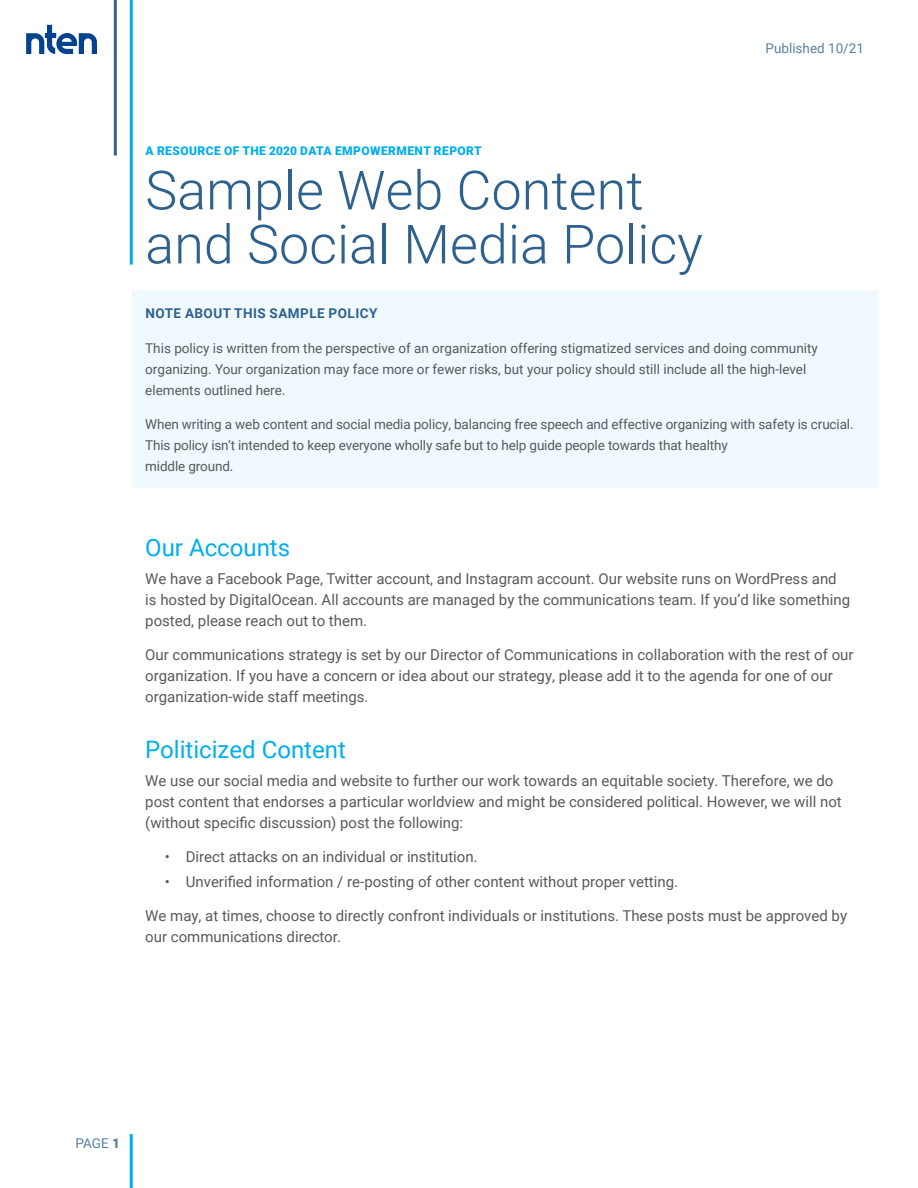
<style>
.page{position:relative;width:918px;height:1188px;background:#fff}
.page>*{position:absolute;margin:0;border:0;box-sizing:border-box;transform-origin:0 0}
.t1{font:300 54px "Roboto";color:#2f618e}
.t2{font:24px "Roboto";color:#00aeef}
.t3{font:15px/21px "Roboto";color:#58595b}
.t4{font:13.5px "Roboto";color:#58595b}
.t5{font:700 13.5px "Roboto";letter-spacing:.035em;color:#2f618e}
.t6{font:13.5px "Roboto";color:#5881a4}
.t7{font:900 12px "Roboto";letter-spacing:.035em;color:#00aeef}
.s1{font-weight:900}
</style>
<div class="page">
<hr style="left:130px;top:1134px;width:3px;height:54px;background:#00aeef">
<div style="left:132px;top:325px;width:746px;height:87px;background:#eff9fe"></div>
<div style="left:132px;top:402px;width:746px;height:86px;background:#eff9fe"></div>
<hr style="left:114px;top:0;width:3px;height:156px;background:#2f618e">
<hr style="left:130px;top:0;width:3px;height:265px;background:#00aeef">
<div style="left:132px;top:291px;width:746px;height:44px;background:#eff9fe"></div>
<svg style="left:26px;top:25px;width:71px;height:29px"></svg>
<p class="t6" style="left:766px;top:39px;width:100px">Published 10/21</p>
<h6 class="t7" style="left:145px;top:143px;width:338px">A RESOURCE OF THE 2020 DATA EMPOWERMENT REPORT</h6>
<p class="t1" style="left:145px;top:152px;width:500px">Sample Web Content</p>
<h1 class="t1" style="left:145px;top:206px;width:559px">and Social Media Policy</h1>
<h5 class="t5" style="left:145px;top:304px;width:233px">NOTE ABOUT THIS SAMPLE POLICY</h5>
<p class="t4" style="left:145px;top:338px;width:674px">This policy is written from the perspective of an organization offering stigmatized services and doing community</p>
<p class="t4" style="left:145px;top:359px;width:663px">organizing. Your organization may face more or fewer risks, but your policy should still include all the high-level</p>
<p class="t4" style="left:145px;top:380px;width:142px">elements outlined here.</p>
<p class="t4" style="left:145px;top:415px;width:710px">When writing a web content and social media policy, balancing free speech and effective organizing with safety is crucial.</p>
<p class="t4" style="left:145px;top:436px;width:584px">This policy isn’t intended to keep everyone wholly safe but to help guide people towards that healthy</p>
<p class="t4" style="left:145px;top:457px;width:90px">middle ground.</p>
<h2 class="t2" style="left:145px;top:530px;width:146px">Our Accounts</h2>
<p class="t3" style="left:145px;top:567px;width:706px">We have a Facebook Page, Twitter account, and Instagram account. Our website runs on WordPress and is hosted by DigitalOcean. All accounts are managed by the communications team. If you’d like something</p>
<p class="t3" style="left:145px;top:609px;width:223px">posted, please reach out to them.</p>
<p class="t3" style="left:145px;top:644px;width:710px">Our communications strategy is set by our Director of Communications in collaboration with the rest of our</p>
<p class="t3" style="left:145px;top:665px;width:689px">organization. If you have a concern or idea about our strategy, please add it to the agenda for one of our organization-wide staff meetings.</p>
<h2 class="t2" style="left:145px;top:732px;width:202px">Politicized Content</h2>
<p class="t3" style="left:145px;top:769px;width:698px">We use our social media and website to further our work towards an equitable society. Therefore, we do post content that endorses a particular worldview and might be considered political. However, we will not</p>
<p class="t3" style="left:145px;top:811px;width:319px">(without specific discussion) post the following:</p>
<p class="t3" style="left:165px;top:846px;width:314px">• Direct attacks on an individual or institution.</p>
<p class="t3" style="left:165px;top:870px;width:515px">• Unverified information / re-posting of other content without proper vetting.</p>
<p class="t3" style="left:145px;top:905px;width:703px">We may, at times, choose to directly confront individuals or institutions. These posts must be approved by our communications director.</p>
<p class="t6" style="left:75px;top:1134px;width:46px">PAGE <span class="s1">1</span></p>
</div>
